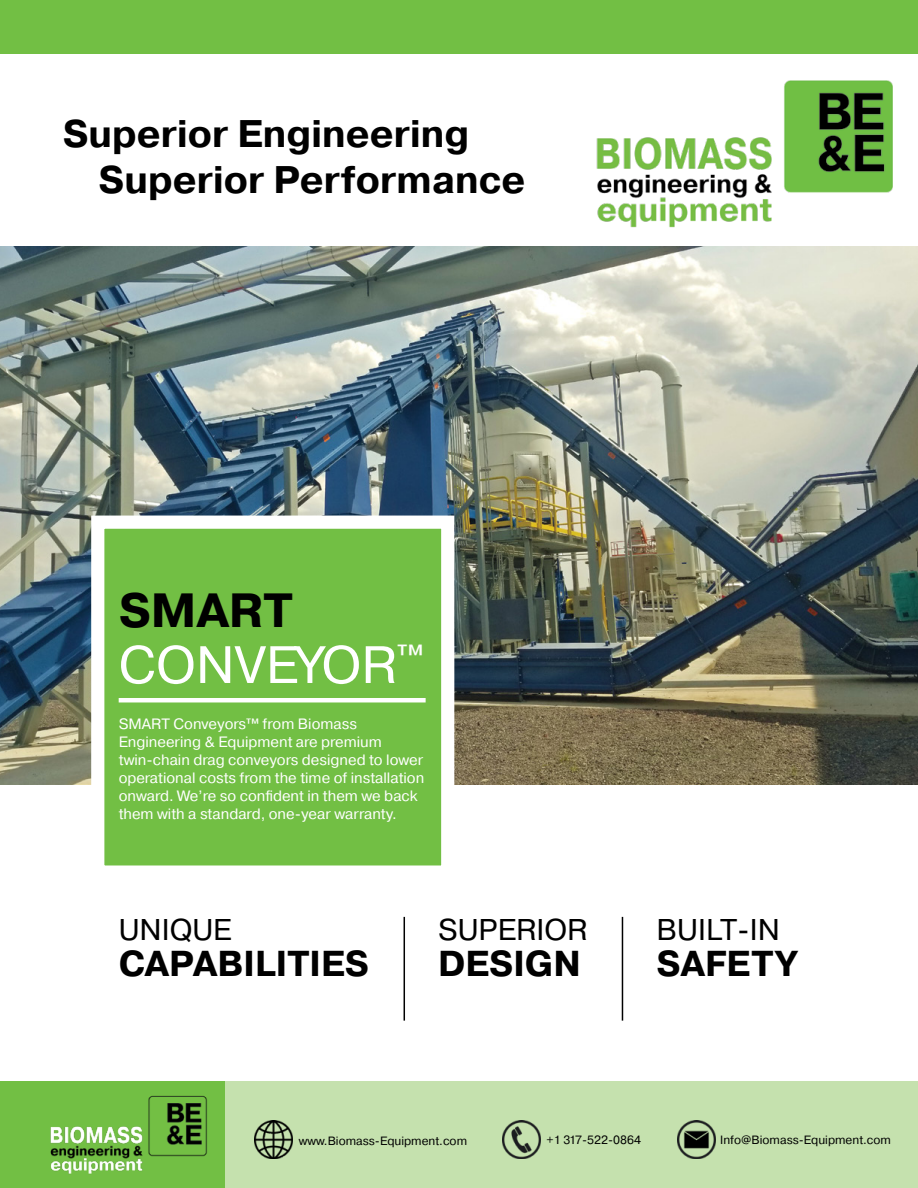
<style>
.page{position:relative;width:918px;height:1188px;background:#fff}
.page>*{position:absolute;margin:0;border:0;box-sizing:border-box;transform-origin:0 0}
.t1{font:52.5px "Pragmatica";color:#fff}
.t2{font:700 48px "Pragmatica";color:#000}
.t3{font:700 38.4px/46.2px "Pragmatica";color:#000}
.t4{font:700 36px "Pragmatica";color:#000}
.t5{font:30px "Pragmatica";color:#000}
.t6{font:15px/18px "Pragmatica";color:#fff}
.t7{font:12px "Pragmatica";color:#000}
</style>
<div class="page">
<div style="left:0;top:0;width:918px;height:54px;background:#72bf44"></div>
<img style="left:0;top:247px;width:918px;height:537px">
<div style="left:91px;top:516px;width:363px;height:363px;background:#72bf44;border:13px solid #fff"></div>
<img style="left:596px;top:80px;width:297px;height:148px">
<hr style="left:119px;top:698px;width:307px;height:4px;background:#fff">
<div style="left:224px;top:1081px;width:694px;height:107px;background:#c5e1ae"></div>
<div style="left:0;top:1081px;width:224px;height:107px;background:#72bf44"></div>
<img style="left:50px;top:1095px;width:157px;height:79px">
<hr style="left:404px;top:917px;width:1px;height:104px;background:#000">
<hr style="left:622px;top:917px;width:1px;height:104px;background:#000">
<img style="left:255px;top:1121px;width:37px;height:37px">
<img style="left:503px;top:1121px;width:37px;height:37px">
<img style="left:678px;top:1121px;width:37px;height:37px">
<h3 class="t3" style="left:99px;top:111px;width:428px;text-indent:-36px">Superior Engineering<br>Superior Performance</h3>
<h2 class="t2" style="left:119px;top:579px;width:176px">SMART</h2>
<h1 class="t1" style="left:119px;top:633px;width:306px">CONVEYOR<sup>™</sup></h1>
<p class="t6" style="left:119px;top:715px;width:307px">SMART Conveyors™ from Biomass Engineering &amp; Equipment are premium twin-chain drag conveyors designed to lower operational costs from the time of installation onward. We’re so confident in them we back them with a standard, one-year warranty.</p>
<h3 class="t5" style="left:119px;top:912px;width:114px">UNIQUE</h3>
<h3 class="t4" style="left:119px;top:940px;width:252px">CAPABILITIES</h3>
<h3 class="t5" style="left:438px;top:912px;width:151px">SUPERIOR</h3>
<h3 class="t4" style="left:438px;top:940px;width:144px">DESIGN</h3>
<h3 class="t5" style="left:657px;top:912px;width:125px">BUILT-IN</h3>
<h3 class="t4" style="left:657px;top:940px;width:143px">SAFETY</h3>
<p class="t7" style="left:299px;top:1133px;width:170px">www.Biomass-Equipment.com</p>
<p class="t7" style="left:546px;top:1132px;width:96px">+1 317-522-0864</p>
<p class="t7" style="left:720px;top:1132px;width:172px">Info@Biomass-Equipment.com</p>
</div>
